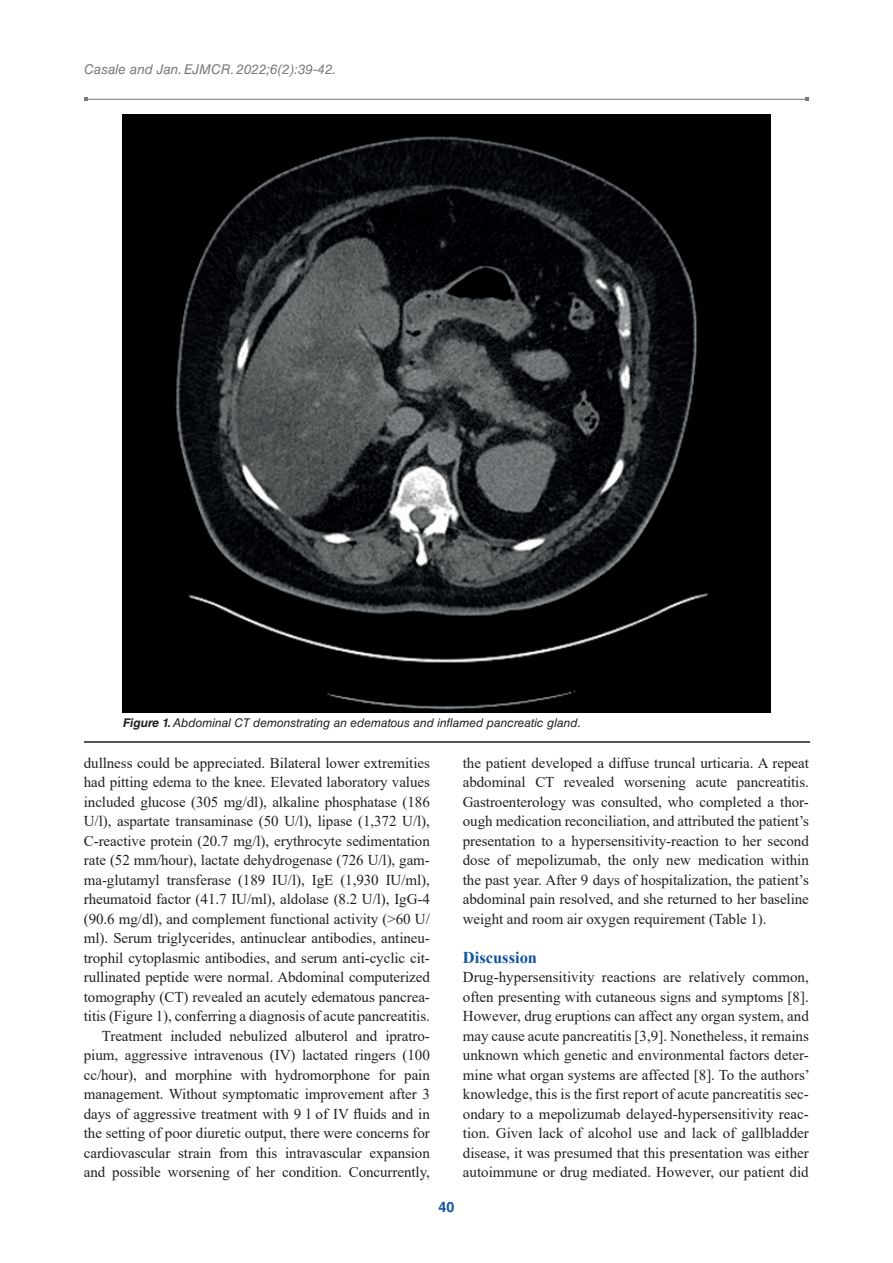
<style>
.page{position:relative;width:893px;height:1263px;background:#fff}
.page>*{position:absolute;margin:0;border:0;box-sizing:border-box;transform-origin:0 0}
.t1{font:700 16.5px "Times New Roman";color:#1055a4}
.t2{font:15px/19.5px "Times New Roman";letter-spacing:-.005em;color:#231f20;text-align:justify}
.t3{font:700 14.25px "Helvetica LT Std";color:#1055a4}
.t4{font:italic 13.5px "Helvetica LT Std";color:#76787b}
.t5{font:italic 12px "Helvetica LT Std";color:#231f20}
.s1{font-weight:700}
</style>
<div class="page">
<hr style="left:86px;top:99px;width:721px;height:1px;background:#76787b">
<img style="left:122px;top:114px;width:648px;height:599px">
<hr style="left:84px;top:741px;width:726px;height:2px;background:#231f20">
<p class="t4" style="left:84px;top:61px;width:254px">Casale and Jan. EJMCR. 2022;6(2):39-42.</p>
<p class="t5" style="left:122px;top:716px;width:460px"><span class="s1">Figure 1.</span>Abdominal CT demonstrating an edematous and inflamed pancreatic gland.</p>
<p class="t2" style="left:84px;top:752px;width:348px;text-align:right">dullness could be appreciated. Bilateral lower extremities had pitting edema to the knee. Elevated laboratory values included glucose (305 mg/dl), alkaline phosphatase (186<br>U/l), aspartate transaminase (50 U/l), lipase (1,372 U/l), C-reactive protein (20.7 mg/l), erythrocyte sedimentation rate (52 mm/hour), lactate dehydrogenase (726 U/l), gam&shy;ma-glutamyl transferase (189 IU/l), IgE (1,930 IU/ml), rheumatoid factor (41.7 IU/ml), aldolase (8.2 U/l), IgG-4 (90.6 mg/dl), and complement functional activity (&gt;60 U/ ml). Serum triglycerides, antinuclear antibodies, antineu&shy;trophil cytoplasmic antibodies, and serum anti-cyclic cit&shy;rullinated peptide were normal. Abdominal computerized tomography (CT) revealed an acutely edematous pancrea&shy;titis (Figure 1), conferring a diagnosis of acute pancreatitis.<br>Treatment included nebulized albuterol and ipratro&shy;pium, aggressive intravenous (IV) lactated ringers (100 cc/hour), and morphine with hydromorphone for pain management. Without symptomatic improvement after 3 days of aggressive treatment with 9 l of IV fluids and in the setting of poor diuretic output, there were concerns for cardiovascular strain from this intravascular expansion and possible worsening of her condition. Concurrently,</p>
<p class="t2" style="left:463px;top:752px;width:348px">the patient developed a diffuse truncal urticaria. A repeat abdominal CT revealed worsening acute pancreatitis.<br>Gastroenterology was consulted, who completed a thor&shy;ough medication reconciliation, and attributed the patient’s presentation to a hypersensitivity-reaction to her second dose of mepolizumab, the only new medication within the past year. After 9 days of hospitalization, the patient’s abdominal pain resolved, and she returned to her baseline weight and room air oxygen requirement (Table 1).</p>
<p class="t1" style="left:463px;top:945px;width:76px">Discussion</p>
<p class="t2" style="left:463px;top:967px;width:349px">Drug-hypersensitivity reactions are relatively common, often presenting with cutaneous signs and symptoms [8].<br>However, drug eruptions can affect any organ system, and may cause acute pancreatitis [3,9]. Nonetheless, it remains unknown which genetic and environmental factors deter&shy;mine what organ systems are affected [8]. To the authors’ knowledge, this is the first report of acute pancreatitis sec&shy;ondary to a mepolizumab delayed-hypersensitivity reac&shy;tion. Given lack of alcohol use and lack of gallbladder disease, it was presumed that this presentation was either autoimmune or drug mediated. However, our patient did</p>
<p class="t3" style="left:439px;top:1198px;width:17px">40</p>
</div>
